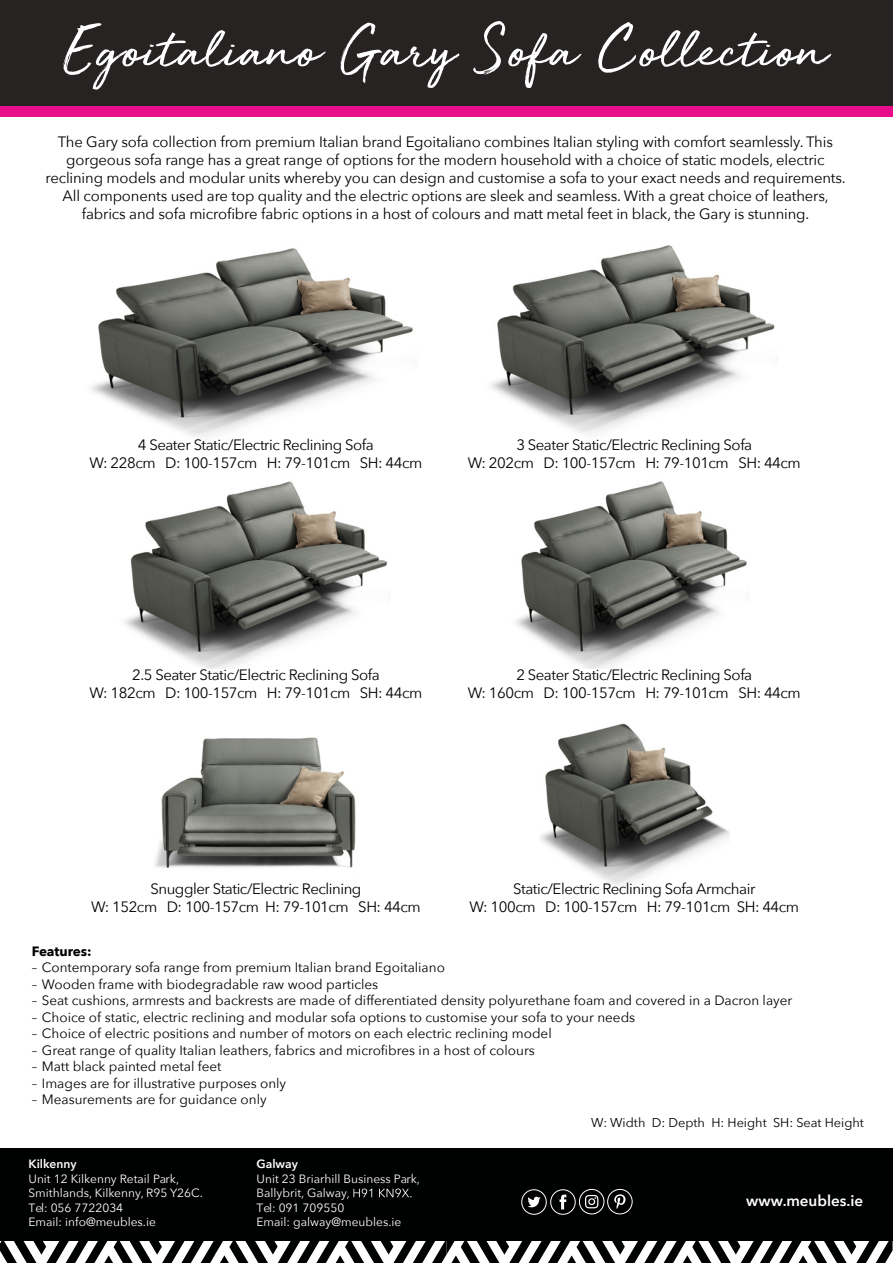
<style>
.page{position:relative;width:893px;height:1263px;background:#fff}
.page>*{position:absolute;margin:0;border:0;box-sizing:border-box;transform-origin:0 0}
.t1{font:62.4px "Golden Plains";color:#fff}
.t2{font:600 15.15px "Avenir Next";color:#fff}
.t3{font:15px/18px "Avenir Next";letter-spacing:-.01em;color:#000;text-align:center}
.t4{font:15px/18px "Avenir Next";letter-spacing:-.03em;color:#000;text-align:center}
.t5{font:13.5px "Avenir Next";color:#000}
.t6{font:700 13.5px "Avenir Next";letter-spacing:-.005em;color:#000}
.t7{font:12.75px "Avenir Next";color:#000}
.t8{font:12px/14.4px "Avenir Next";color:#fff}
.t9{font:600 12px "Avenir Next";color:#fff}
</style>
<div class="page">
<img style="left:91px;top:248px;width:322px;height:189px">
<img style="left:155px;top:737px;width:201px;height:131px">
<img style="left:491px;top:245px;width:284px;height:189px">
<img style="left:125px;top:481px;width:263px;height:188px">
<img style="left:516px;top:481px;width:231px;height:188px">
<img style="left:540px;top:723px;width:189px;height:163px">
<div style="left:0;top:0;width:893px;height:109px;background:#272323"></div>
<div style="left:0;top:106px;width:893px;height:11px;background:#e90c8b"></div>
<div style="left:0;top:1148px;width:893px;height:92px;background:#000101"></div>
<svg style="left:0;top:1188px;width:893px;height:75px"></svg>
<h1 class="t1" style="left:65px;top:18px;width:764px">Egoitaliano Gary Sofa Collection</h1>
<p class="t3" style="left:45px;top:132px;width:802px">The Gary sofa collection from premium Italian brand Egoitaliano combines Italian styling with comfort seamlessly. This gorgeous sofa range has a great range of options for the modern household with a choice of static models, electric reclining models and modular units whereby you can design and customise a sofa to your exact needs and requirements.<br>All components used are top quality and the electric options are sleek and seamless. With a great choice of leathers, fabrics and sofa microfibre fabric options in a host of colours and matt metal feet in black, the Gary is stunning.</p>
<p class="t4" style="left:89px;top:435px;width:334px">4 Seater Static/Electric Reclining Sofa<br>W: 228cm D: 100-157cm H: 79-101cm SH: 44cm</p>
<p class="t4" style="left:468px;top:435px;width:334px">3 Seater Static/Electric Reclining Sofa<br>W: 202cm D: 100-157cm H: 79-101cm SH: 44cm</p>
<p class="t4" style="left:89px;top:665px;width:334px">2.5 Seater Static/Electric Reclining Sofa<br>W: 182cm D: 100-157cm H: 79-101cm SH: 44cm</p>
<p class="t4" style="left:468px;top:665px;width:334px">2 Seater Static/Electric Reclining Sofa<br>W: 160cm D: 100-157cm H: 79-101cm SH: 44cm</p>
<p class="t4" style="left:91px;top:879px;width:331px">Snuggler Static/Electric Reclining<br>W: 152cm D: 100-157cm H: 79-101cm SH: 44cm</p>
<p class="t4" style="left:469px;top:879px;width:331px">Static/Electric Reclining Sofa Armchair<br>W: 100cm D: 100-157cm H: 79-101cm SH: 44cm</p>
<p class="t6" style="left:32px;top:939px;width:61px">Features:</p>
<p class="t5" style="left:32px;top:956px;width:415px">– Contemporary sofa range from premium Italian brand Egoitaliano</p>
<p class="t5" style="left:32px;top:973px;width:348px">– Wooden frame with biodegradable raw wood particles</p>
<p class="t5" style="left:32px;top:989px;width:762px">– Seat cushions, armrests and backrests are made of differentiated density polyurethane foam and covered in a Dacron layer</p>
<p class="t5" style="left:32px;top:1006px;width:605px">– Choice of static, electric reclining and modular sofa options to customise your sofa to your needs</p>
<p class="t5" style="left:32px;top:1022px;width:521px">– Choice of electric positions and number of motors on each electric reclining model</p>
<p class="t5" style="left:32px;top:1039px;width:504px">– Great range of quality Italian leathers, fabrics and microfibres in a host of colours</p>
<p class="t5" style="left:32px;top:1055px;width:191px">– Matt black painted metal feet</p>
<p class="t5" style="left:32px;top:1072px;width:256px">– Images are for illustrative purposes only</p>
<p class="t5" style="left:32px;top:1088px;width:236px">– Measurements are for guidance only</p>
<p class="t7" style="left:591px;top:1112px;width:274px">W: Width D: Depth H: Height SH: Seat Height</p>
<p class="t9" style="left:28px;top:1154px;width:50px">Kilkenny</p>
<p class="t8" style="left:28px;top:1171px;width:176px">Unit 12 Kilkenny Retail Park,<br>Smithlands, Kilkenny, R95 Y26C.<br>Tel: 056 7722034<br>Email: info@meubles.ie</p>
<p class="t9" style="left:256px;top:1154px;width:43px">Galway</p>
<p class="t8" style="left:256px;top:1171px;width:165px">Unit 23 Briarhill Business Park,<br>Ballybrit, Galway<br>Tel: 091 709550<br>Email: galway@meubles.ie</p>
<p class="t2" style="left:746px;top:1188px;width:118px">www.meubles.ie</p>
</div>
